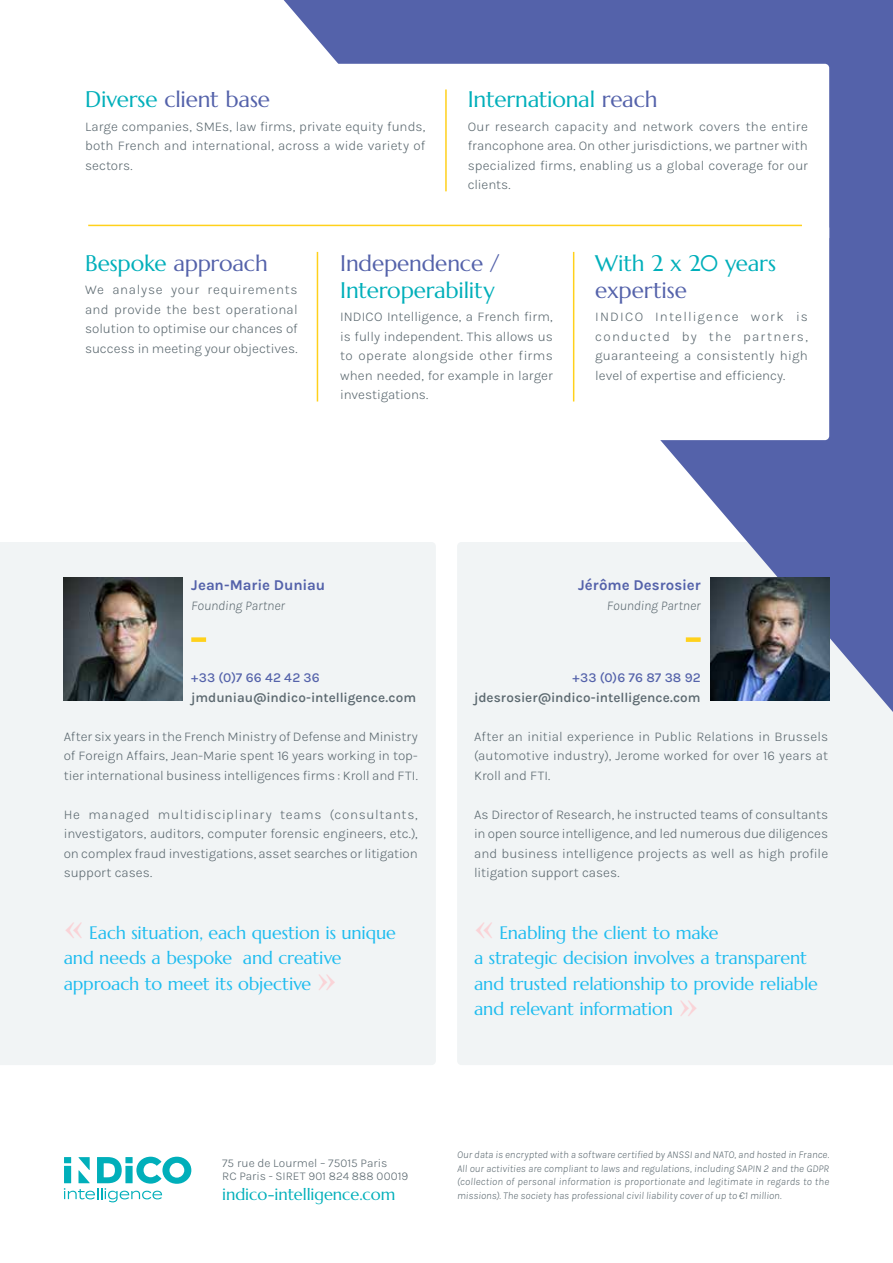
<style>
.page{position:relative;width:893px;height:1263px;background:#fff}
.page>*{position:absolute;margin:0;border:0;box-sizing:border-box;transform-origin:0 0}
.t1{font:45px "Marcellus";color:#fad3d7}
.t2{font:22.5px "Marcellus";letter-spacing:-.01em;color:#5462aa}
.t3{font:22.5px "Marcellus";letter-spacing:-.01em;color:#00afba}
.t4{font:18px/25.5px "Marcellus";letter-spacing:-.01em;color:#1ebcef}
.t5{font:16.5px "Marcellus";letter-spacing:-.005em;color:#00afba}
.t6{font:700 15px "Karla";color:#5462aa}
.t7{font:300 13.5px/19.5px "Karla";color:#5c6970;text-align:justify}
.t8{font:600 13.5px "Karla";letter-spacing:-.005em;color:#5c6970}
.t9{font:italic 13.5px "Karla";letter-spacing:-.005em;color:#5c6970}
.t10{font:500 13.5px "Karla";letter-spacing:.01em;color:#5462aa}
.t11{font:300 12px/13.5px "Karla";letter-spacing:.005em;color:#5c6970}
.t12{font:italic 10.5px/13.5px "Karla";color:#5c6970;text-align:justify}
.s1{color:#00afba}
.s2{color:#5462aa}
</style>
<div class="page">
<div style="left:457px;top:712px;width:436px;height:353px;background:#f1f4f5"></div>
<svg style="left:284px;top:0;width:609px;height:712px"></svg>
<svg style="left:284px;top:238px;width:545px;height:202px"></svg>
<svg style="left:88px;top:64px;width:741px;height:174px"></svg>
<div style="left:0;top:542px;width:436px;height:523px;background:#f1f4f5"></div>
<div style="left:191px;top:637px;width:15px;height:5px;background:#ffd11b"></div>
<div style="left:686px;top:637px;width:15px;height:5px;background:#ffd11b"></div>
<hr style="left:88px;top:225px;width:714px;height:1px;background:#ffd11b">
<hr style="left:445px;top:89px;width:2px;height:102px;background:#ffd11b">
<hr style="left:317px;top:252px;width:1px;height:149px;background:#ffd11b">
<hr style="left:573px;top:252px;width:1px;height:149px;background:#ffd11b">
<img style="left:64px;top:577px;width:119px;height:124px">
<img style="left:710px;top:577px;width:119px;height:124px">
<svg style="left:64px;top:1157px;width:127px;height:45px"></svg>
<div style="left:125px;top:1157px;width:8px;height:6px;background:#00afba"></div>
<div style="left:64px;top:1166px;width:7px;height:17px;background:#00afba"></div>
<div style="left:64px;top:1157px;width:7px;height:6px;background:#00afba"></div>
<h2 class="t2" style="left:85px;top:85px;width:187px"><span class="s1">Diverse</span> client base</h2>
<p class="t7" style="left:85px;top:116px;width:342px">Large companies, SMEs, law firms, private equity funds, both French and international, across a wide variety of sectors.</p>
<h2 class="t3" style="left:468px;top:85px;width:191px">International <span class="s2">reach</span></h2>
<p class="t7" style="left:468px;top:116px;width:342px">Our research capacity and network covers the entire francophone area. On other jurisdictions, we partner with specialized firms, enabling us a global coverage for our clients.</p>
<h2 class="t2" style="left:85px;top:249px;width:184px"><span class="s1">Bespoke</span> approach</h2>
<p class="t7" style="left:85px;top:280px;width:214px">We analyse your requirements and provide the best operational solution to optimise our chances of success in meeting your objectives.</p>
<h2 class="t2" style="left:340px;top:249px;width:161px">Independence /</h2>
<h2 class="t3" style="left:340px;top:276px;width:156px">Interoperability</h2>
<p class="t7" style="left:340px;top:307px;width:214px">INDICO Intelligence, a French firm, is fully independent. This allows us to operate alongside other firms when needed, for example in larger investigations.</p>
<h2 class="t3" style="left:595px;top:249px;width:182px">With 2 x 20 years</h2>
<h2 class="t2" style="left:595px;top:276px;width:93px">expertise</h2>
<p class="t7" style="left:595px;top:307px;width:214px">INDICO Intelligence work is conducted by the partners, guaranteeing a consistently high level of expertise and efficiency.</p>
<p class="t6" style="left:191px;top:575px;width:135px">Jean-Marie Duniau</p>
<p class="t9" style="left:191px;top:596px;width:95px">Founding Partner</p>
<p class="t6" style="left:578px;top:575px;width:124px">Jérôme Desrosier</p>
<p class="t9" style="left:607px;top:596px;width:95px">Founding Partner</p>
<p class="t10" style="left:191px;top:669px;width:130px">+33 (0)7 66 42 42 36</p>
<p class="t8" style="left:191px;top:688px;width:226px">jmduniau@indico-intelligence.com</p>
<p class="t7" style="left:64px;top:726px;width:356px">After six years in the French Ministry of Defense and Ministry of Foreign Affairs, Jean-Marie spent 16 years working in top&shy;tier international business intelligences firms : Kroll and FTI.</p>
<p class="t7" style="left:64px;top:804px;width:356px">He managed multidisciplinary teams (consultants, investigators, auditors, computer forensic engineers, etc.), on complex fraud investigations, asset searches or litigation support cases.</p>
<h1 class="t1" style="left:64px;top:898px;width:22px">«</h1>
<h3 class="t4" style="left:64px;top:920px;width:334px;text-indent:25px">Each situation, each question is unique and needs a bespoke and creative approach to meet its objective</h3>
<h1 class="t1" style="left:317px;top:950px;width:22px">»</h1>
<p class="t10" style="left:572px;top:669px;width:130px">+33 (0)6 76 87 38 92</p>
<p class="t8" style="left:474px;top:688px;width:228px">jdesrosier@indico-intelligence.com</p>
<p class="t7" style="left:474px;top:726px;width:355px">After an initial experience in Public Relations in Brussels (automotive industry), Jerome worked for over 16 years at Kroll and FTI.</p>
<p class="t7" style="left:474px;top:804px;width:356px">As Director of Research, he instructed teams of consultants in open source intelligence, and led numerous due diligences and business intelligence projects as well as high profile litigation support cases.</p>
<h1 class="t1" style="left:474px;top:898px;width:22px">«</h1>
<h3 class="t4" style="left:474px;top:920px;width:345px;text-indent:25px">Enabling the client to make<br>a strategic decision involves a transparent and trusted relationship to provide reliable and relevant information</h3>
<h1 class="t1" style="left:678px;top:976px;width:22px">»</h1>
<p class="t11" style="left:222px;top:1155px;width:188px">75 rue de Lourmel – 75015 Paris<br>RC Paris - SIRET 901 824 888 00019</p>
<p class="t5" style="left:222px;top:1183px;width:175px">indico-intelligence.com</p>
<p class="t12" style="left:457px;top:1148px;width:374px">Our data is encrypted with a software certified by ANSSI and NATO, and hosted in France.<br>All our activities are compliant to laws and regulations, including SAPIN 2 and the GDPR (collection of personal information is proportionate and legitimate in regards to the missions). The society has professional civil liability cover of up to €1 million.</p>
</div>
